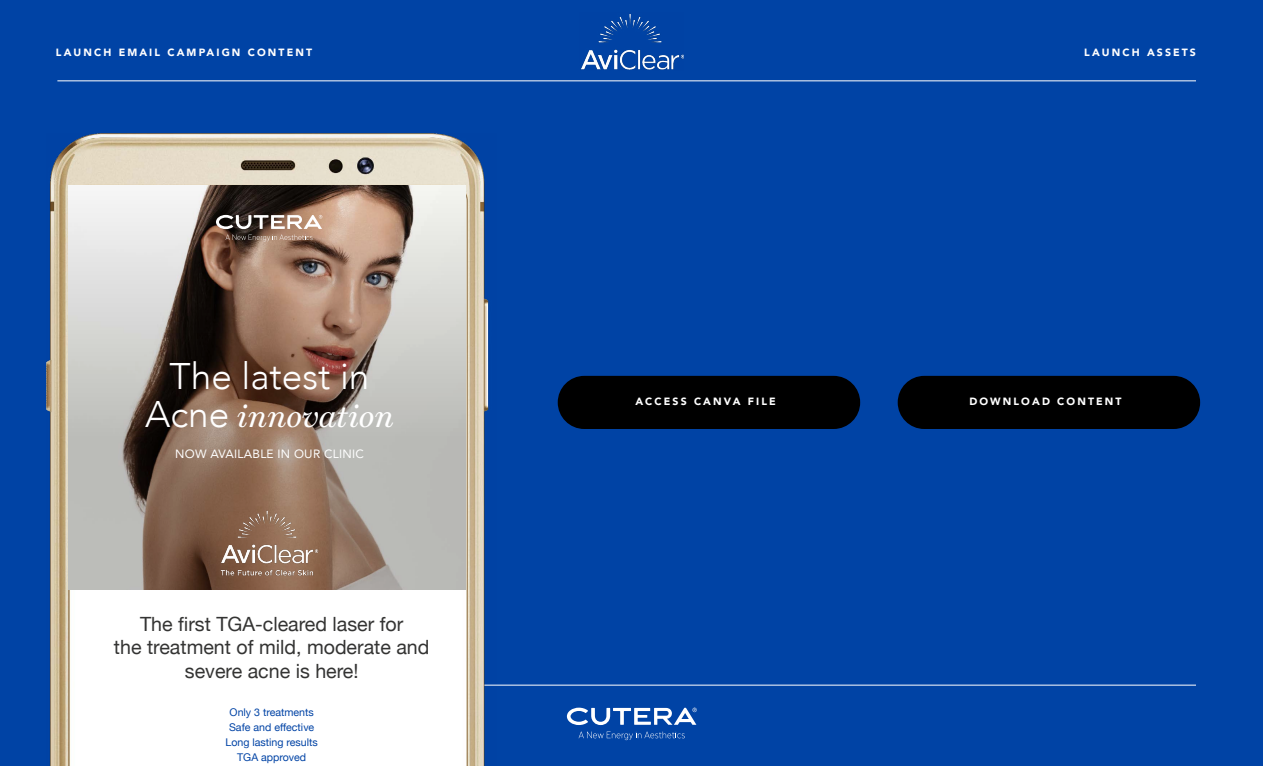
<style>
.page{position:relative;width:1263px;height:766px;background:#fff}
.page>*{position:absolute;margin:0;border:0;box-sizing:border-box;transform-origin:0 0}
.t1{font:300 36.9px "Avenir";color:#fff}
.t2{font:italic 31.95px "Miller Text";color:#fff}
.t3{font:19.65px/23.5px "Helvetica Neue";color:#343433;text-align:center}
.t4{font:12px "Avenir";letter-spacing:.02em;color:#fff}
.t5{font:10.65px/15px "Helvetica Neue";color:#0043a5;text-align:center}
.t6{font:900 10.5px "Avenir";letter-spacing:.2em;color:#fff}
.s1{font-family:"Avenir";font-weight:300;font-style:normal;font-size:36.9px}
</style>
<div class="page">
<div style="left:0;top:0;width:1263px;height:765px;background:#0043a5"></div>
<img style="left:581px;top:14px;width:103px;height:56px">
<hr style="left:57px;top:684px;width:1139px;height:1px;background:#fff">
<hr style="left:57px;top:80px;width:1139px;height:1px;background:#fff">
<img style="left:47px;top:134px;width:450px;height:631px">
<svg style="left:68px;top:185px;width:398px;height:404px;background:#a2948a"></svg>
<svg style="left:216px;top:215px;width:106px;height:26px;background:#957f72"></svg>
<img style="left:204px;top:506px;width:131px;height:74px">
<svg style="left:579px;top:731px;width:106px;height:9px"></svg>
<svg style="left:567px;top:707px;width:130px;height:17px"></svg>
<div style="left:558px;top:376px;width:302px;height:53px;background:#000;border-radius:27px"></div>
<div style="left:898px;top:376px;width:302px;height:53px;background:#000;border-radius:27px"></div>
<p class="t6" style="left:56px;top:43px;width:258px">LAUNCH EMAIL CAMPAIGN CONTENT</p>
<p class="t6" style="left:1084px;top:43px;width:113px">LAUNCH ASSETS</p>
<h1 class="t1" style="left:170px;top:354px;width:201px">The latest in</h1>
<h2 class="t2" style="left:145px;top:391px;width:250px"><span class="s1">Acne</span> innovation</h2>
<p class="t4" style="left:175px;top:443px;width:190px">NOW AVAILABLE IN OUR CLINIC</p>
<p class="t3" style="left:114px;top:612px;width:317px">The first TGA-cleared laser for<br>the treatment of mild, moderate and severe acne is here!</p>
<p class="t5" style="left:226px;top:705px;width:94px">Only 3 treatments<br>Safe and effective<br>Long lasting results<br>TGA approved</p>
<p class="t6" style="left:635px;top:392px;width:142px">ACCESS CANVA FILE</p>
<p class="t6" style="left:969px;top:392px;width:154px">DOWNLOAD CONTENT</p>
</div>
